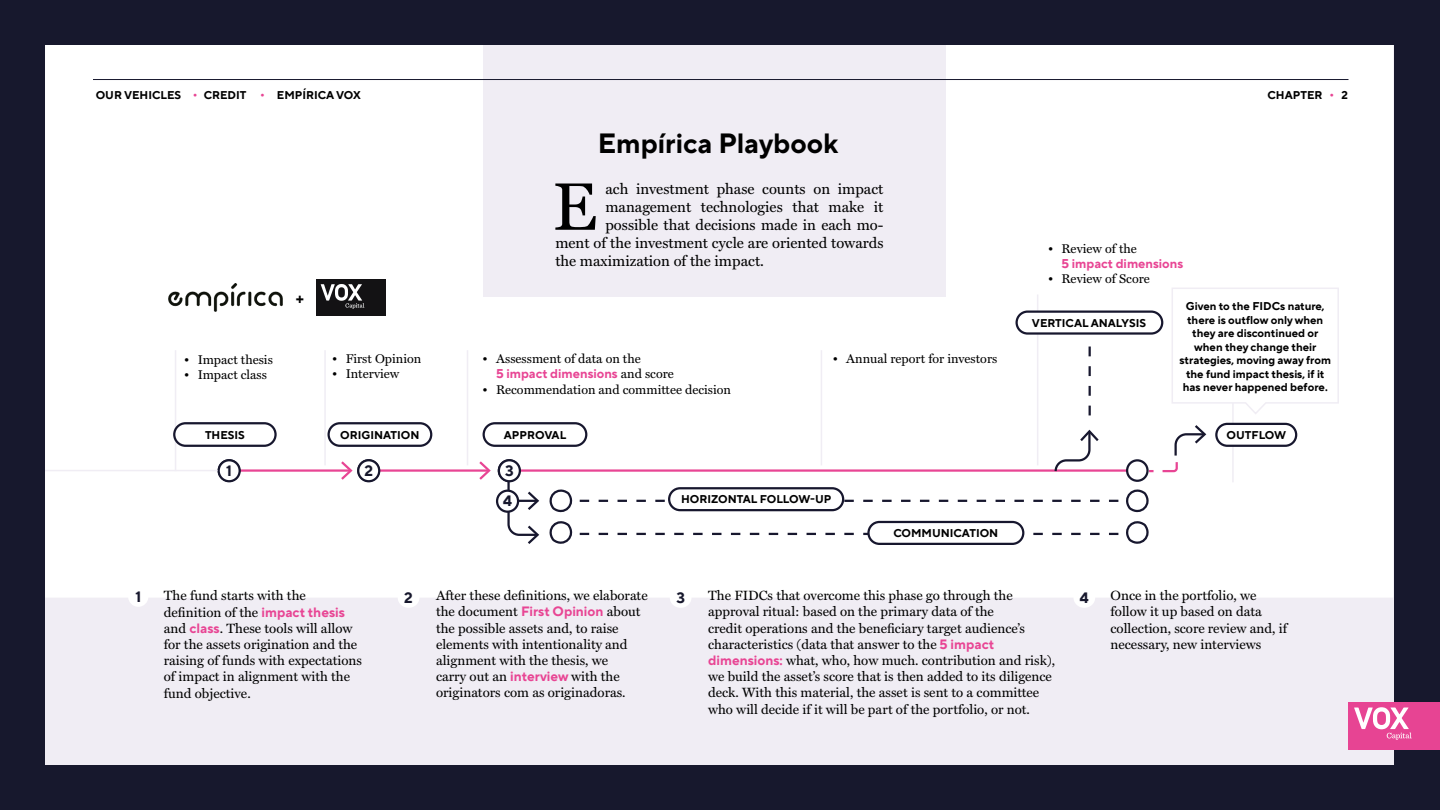
<style>
.page{position:relative;width:1440px;height:810px;background:#f0edf4}
.page>*{position:absolute;margin:0;border:0;box-sizing:border-box;transform-origin:0 0}
.t1{font:67.72px "Miller Text";color:#000}
.t2{font:700 27.75px "TT Norms Pro";color:#000}
.t3{font:700 15.67px "TT Norms Pro";color:#000}
.t4{font:15px "Miller Text";color:#000}
.t5{font:700 15px/30.5px "TT Norms Pro";color:#17182d}
.t6{font:13.5px/16.2px "Miller Text";color:#000}
.t7{font:12.75px "Miller Text";color:#000}
.t8{font:700 12.75px "TT Norms Pro";color:#e84594}
.t9{font:700 11.25px/13.5px "TT Norms Pro";color:#000;text-align:center}
.s1{color:#e84594}
.s2{font-family:"Miller Text";font-weight:400;color:#000}
.s3{font-family:"TT Norms Pro";font-weight:700;color:#e84594}
</style>
<div class="page">
<div style="left:44px;top:22px;width:1350px;height:576px;background:#fff;border:1px solid #f0edf4"></div>
<hr style="left:324px;top:350px;width:2px;height:115px;background:#f0edf4">
<hr style="left:1232px;top:398px;width:2px;height:84px;background:#f0edf4">
<div style="left:484px;top:0;width:462px;height:297px;background:#f0edf4"></div>
<div style="left:0;top:0;width:1440px;height:45px;background:#17182d"></div>
<hr style="left:467px;top:350px;width:1px;height:115px;background:#f0edf4">
<hr style="left:821px;top:350px;width:1px;height:115px;background:#f0edf4">
<hr style="left:1037px;top:294px;width:1px;height:171px;background:#f0edf4">
<hr style="left:93px;top:79px;width:1255px;height:1px;background:#17182d">
<hr style="left:229px;top:469px;width:121px;height:3px;background:#e84594">
<svg style="left:341px;top:461px;width:12px;height:19px"></svg>
<hr style="left:379px;top:469px;width:109px;height:3px;background:#e84594">
<svg style="left:479px;top:461px;width:12px;height:19px"></svg>
<hr style="left:519px;top:469px;width:618px;height:3px;background:#e84594">
<div style="left:218px;top:459px;width:22px;height:23px;border:2px solid #17172e;border-radius:50%"></div>
<svg style="left:1127px;top:460px;width:21px;height:21px"></svg>
<div style="left:1126px;top:459px;width:23px;height:23px;border:2px solid #17172e;border-radius:50%"></div>
<svg style="left:549px;top:487px;width:600px;height:58px"></svg>
<svg style="left:1147px;top:425px;width:59px;height:48px"></svg>
<svg style="left:506px;top:471px;width:33px;height:73px"></svg>
<div style="left:498px;top:459px;width:22px;height:23px;border:2px solid #17172e;border-radius:50%"></div>
<svg style="left:1089px;top:347px;width:2px;height:68px"></svg>
<svg style="left:1053px;top:430px;width:46px;height:42px"></svg>
<hr style="left:175px;top:350px;width:1px;height:121px;background:#f0edf4">
<div style="left:219px;top:460px;width:21px;height:21px;background:#fff;border-radius:50%"></div>
<div style="left:218px;top:459px;width:23px;height:23px;border:2px solid #17172e;border-radius:50%"></div>
<div style="left:357px;top:459px;width:23px;height:23px;border:2px solid #17172e;border-radius:50%"></div>
<div style="left:499px;top:460px;width:21px;height:21px;background:#fff;border-radius:50%"></div>
<div style="left:498px;top:459px;width:23px;height:23px;border:2px solid #17172e;border-radius:50%"></div>
<div style="left:497px;top:491px;width:21px;height:21px;background:#fff;border-radius:50%"></div>
<div style="left:496px;top:490px;width:23px;height:23px;border:2px solid #17172e;border-radius:50%"></div>
<div style="left:128px;top:587px;width:20px;height:20px;background:#fff;border-radius:50%"></div>
<div style="left:398px;top:588px;width:21px;height:20px;background:#fff;border-radius:50%"></div>
<div style="left:670px;top:588px;width:22px;height:20px;background:#fff;border-radius:50%"></div>
<div style="left:1073px;top:588px;width:22px;height:20px;background:#fff;border-radius:50%"></div>
<img style="left:168px;top:283px;width:115px;height:29px">
<div style="left:316px;top:280px;width:70px;height:36px;background:#131214"></div>
<svg style="left:321px;top:284px;width:43px;height:25px"></svg>
<svg style="left:1172px;top:288px;width:167px;height:126px"></svg>
<hr style="left:44px;top:470px;width:174px;height:1px;background:#f0edf4">
<div style="left:869px;top:522px;width:154px;height:22px;background:#fff;border-radius:11px"></div>
<div style="left:867px;top:521px;width:157px;height:24px;border:2px solid #17172e;border-radius:11px"></div>
<div style="left:669px;top:488px;width:174px;height:22px;background:#fff;border-radius:11px"></div>
<div style="left:668px;top:487px;width:176px;height:24px;border:2px solid #17172e;border-radius:11px"></div>
<div style="left:1017px;top:312px;width:145px;height:22px;background:#fff;border-radius:11px"></div>
<div style="left:1015px;top:310px;width:148px;height:25px;border:2px solid #17172e;border-radius:11px"></div>
<div style="left:1216px;top:424px;width:80px;height:22px;background:#fff;border-radius:11px"></div>
<div style="left:1215px;top:423px;width:82px;height:24px;border:2px solid #17172e;border-radius:11px"></div>
<div style="left:483px;top:422px;width:104px;height:25px;border:2px solid #17172e;border-radius:11px"></div>
<div style="left:327px;top:422px;width:105px;height:25px;border:2px solid #17172e;border-radius:11px"></div>
<div style="left:173px;top:422px;width:104px;height:25px;border:2px solid #17172e;border-radius:11px"></div>
<div style="left:1394px;top:0;width:46px;height:810px;background:#17182d"></div>
<div style="left:0;top:0;width:44px;height:810px;background:#17182d"></div>
<div style="left:0;top:765px;width:1440px;height:45px;background:#17182d"></div>
<div style="left:1348px;top:702px;width:92px;height:48px;background:#e74493"></div>
<svg style="left:1354px;top:707px;width:58px;height:33px"></svg>
<p class="t9" style="left:96px;top:88px;width:267px">OUR VEHICLES <span class="s1">•</span> CREDIT <span class="s1">•</span> EMPÍRICA VOX</p>
<p class="t9" style="left:1234px;top:88px;width:116px">CAPÍTULO <span class="s1">•</span> 2 <span class="s1">|</span> 1</p>
<p class="t9" style="left:1268px;top:88px;width:82px">CHAPTER <span class="s1">•</span> 2</p>
<h2 class="t2" style="left:598px;top:123px;width:242px">Empírica Playbook</h2>
<h1 class="t1" style="left:552px;top:153px;width:47px">E</h1>
<p class="t4" style="left:605px;top:177px;width:280px">ach investment phase counts on impact</p>
<p class="t4" style="left:605px;top:195px;width:280px">management technologies that make it</p>
<p class="t4" style="left:605px;top:213px;width:280px">possible that decisions made in each mo-</p>
<p class="t4" style="left:555px;top:231px;width:330px">ment of the investment cycle are oriented towards</p>
<p class="t4" style="left:555px;top:249px;width:210px">the maximization of the impact.</p>
<p class="t7" style="left:1048px;top:238px;width:90px">• Review of the</p>
<p class="t8" style="left:1062px;top:254px;width:123px">5 impact dimensions</p>
<p class="t7" style="left:1048px;top:269px;width:103px">• Review of Score</p>
<p class="t7" style="left:184px;top:349px;width:90px">• Impact thesis</p>
<p class="t7" style="left:184px;top:364px;width:84px">• Impact class</p>
<p class="t3" style="left:296px;top:287px;width:10px">+</p>
<p class="t7" style="left:332px;top:349px;width:91px">• First Opinion</p>
<p class="t7" style="left:332px;top:364px;width:69px">• Interview</p>
<p class="t7" style="left:483px;top:349px;width:160px">• Assessment of data on the</p>
<p class="t8" style="left:496px;top:364px;width:179px">5 impact dimensions <span class="s2">and score</span></p>
<p class="t7" style="left:483px;top:379px;width:250px">• Recommendation and committee decision</p>
<p class="t7" style="left:833px;top:349px;width:166px">• Annual report for investors</p>
<p class="t9" style="left:1032px;top:315px;width:116px">VERTICAL ANALYSIS</p>
<p class="t9" style="left:1180px;top:299px;width:153px">Given to the FIDCs nature, there is outflow only when they are discontinued or when they change their strategies, moving away from the fund impact thesis, if it has never happened before.</p>
<p class="t9" style="left:205px;top:427px;width:41px">THESIS</p>
<p class="t9" style="left:340px;top:427px;width:81px">ORIGINATION</p>
<p class="t9" style="left:504px;top:427px;width:64px">APPROVAL</p>
<p class="t9" style="left:1227px;top:427px;width:61px">OUTFLOW</p>
<p class="t5" style="left:226px;top:454px;width:7px">1</p>
<p class="t5" style="left:364px;top:454px;width:10px">2</p>
<p class="t5" style="left:503px;top:454px;width:12px">3<br>4</p>
<p class="t9" style="left:681px;top:492px;width:152px">HORIZONTAL FOLLOW-UP</p>
<p class="t9" style="left:893px;top:526px;width:106px">COMMUNICATION</p>
<p class="t5" style="left:135px;top:580px;width:7px">1</p>
<p class="t6" style="left:436px;top:586px;width:213px">After these definitions, we elaborate the document <span class="s3">First Opinion</span> about the possible assets and, to raise elements with intentionality and alignment with the thesis, we<br>carry out an <span class="s3">interview</span> with the originators com as originadoras.</p>
<p class="t5" style="left:404px;top:581px;width:10px">2</p>
<p class="t6" style="left:708px;top:586px;width:349px">The FIDCs that overcome this phase go through the approval ritual: based on the primary data of the<br>credit operations and the beneficiary target audience’s characteristics (data that answer to the <span class="s3">5 impact dimensions:</span> what, who, how much. contribution and risk), we build the asset’s score that is then added to its diligence deck. With this material, the asset is sent to a committee who will decide if it will be part of the portfolio, or not.</p>
<p class="t6" style="left:164px;top:587px;width:200px">The fund starts with the definition of the <span class="s3">impact thesis </span>and <span class="s3">class</span>. These tools will allow for the assets origination and the raising of funds with expectations of impact in alignment with the fund objective.</p>
<p class="t5" style="left:676px;top:581px;width:10px">3</p>
<p class="t5" style="left:1080px;top:581px;width:10px">4</p>
<p class="t6" style="left:1111px;top:586px;width:178px">Once in the portfolio, we follow it up based on data collection, score review and, if necessary, new interviews</p>
</div>
